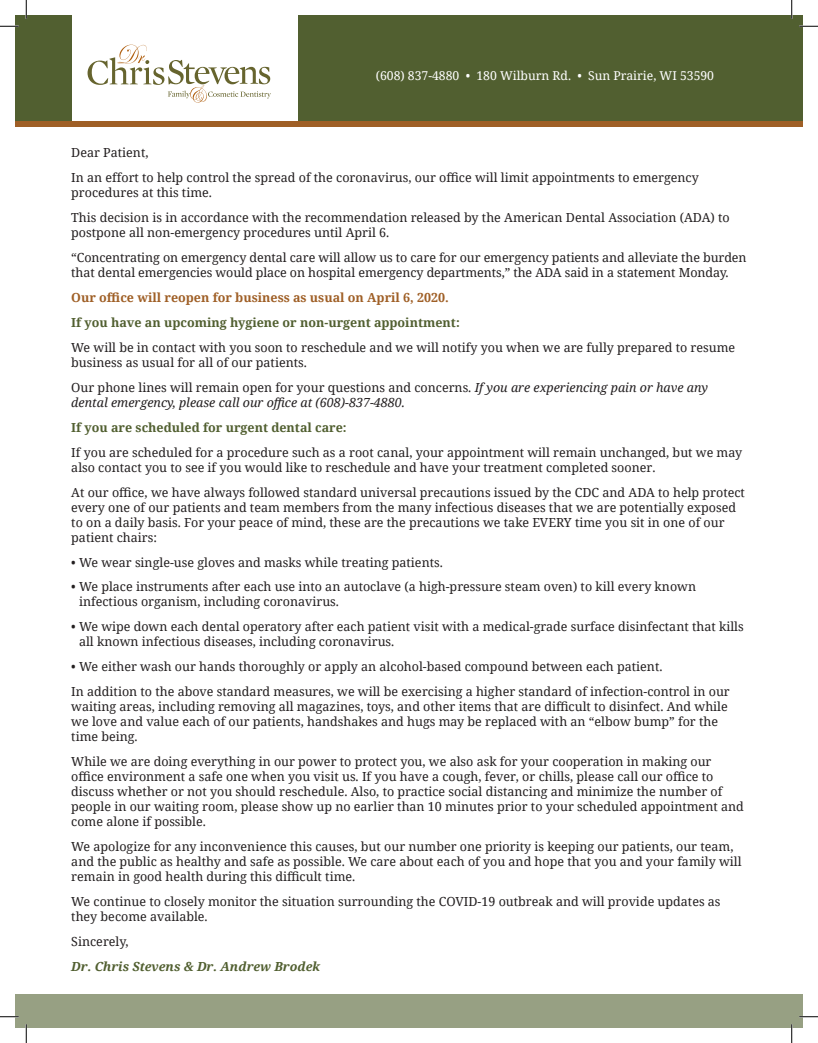
<style>
.page{position:relative;width:818px;height:1043px;background:#fff}
.page>*{position:absolute;margin:0;border:0;box-sizing:border-box;transform-origin:0 0}
.t1{font:12.5px/15px "Noto Serif";color:#231f20}
.t2{font:italic 12.5px/15px "Noto Serif";color:#231f20}
.t3{font:700 12.5px "Noto Serif";color:#515f30}
.t4{font:700 12.5px "Noto Serif";color:#9f5f26}
.t5{font:italic 700 12.5px "Noto Serif";color:#515f30}
.t6{font:12.25px "Noto Serif";color:#fff}
.s1{font-style:normal}
</style>
<div class="page">
<svg style="left:88px;top:45px;width:183px;height:58px"></svg>
<div style="left:298px;top:15px;width:504px;height:106px;background:#515f30"></div>
<div style="left:15px;top:15px;width:56px;height:106px;background:#515f30"></div>
<div style="left:15px;top:121px;width:787px;height:5px;background:#9f5f26"></div>
<div style="left:15px;top:994px;width:787px;height:34px;background:#97a083"></div>
<svg style="left:0;top:25px;width:19px;height:2px"></svg>
<svg style="left:799px;top:25px;width:19px;height:2px"></svg>
<svg style="left:0;top:1016px;width:19px;height:1px"></svg>
<svg style="left:799px;top:1015px;width:19px;height:2px"></svg>
<svg style="left:25px;top:0;width:2px;height:19px"></svg>
<svg style="left:25px;top:1024px;width:2px;height:18px"></svg>
<svg style="left:791px;top:0;width:1px;height:19px"></svg>
<svg style="left:791px;top:1024px;width:1px;height:18px"></svg>
<p class="t6" style="left:376px;top:67px;width:340px">(608) 837-4880 • 180 Wilburn Rd. • Sun Prairie, WI 53590</p>
<p class="t1" style="left:71px;top:140px;width:629px;line-height:24.9px">Dear Patient,<br>In an effort to help control the spread of the coronavirus, our office will limit appointments to emergency</p>
<p class="t1" style="left:71px;top:180px;width:660px;line-height:24.9px">procedures at this time.<br>This decision is in accordance with the recommendation released by the American Dental Association (ADA) to</p>
<p class="t1" style="left:71px;top:220px;width:676px;line-height:24.9px">postpone all non-emergency procedures until April 6.<br>“Concentrating on emergency dental care will allow us to care for our emergency patients and alleviate the burden</p>
<p class="t1" style="left:71px;top:265px;width:659px">that dental emergencies would place on hospital emergency departments,” the ADA said in a statement Monday.</p>
<p class="t4" style="left:71px;top:289px;width:379px">Our office will reopen for business as usual on April 6, 2020.</p>
<p class="t3" style="left:71px;top:314px;width:390px">If you have an upcoming hygiene or non-urgent appointment:</p>
<p class="t1" style="left:71px;top:339px;width:665px">We will be in contact with you soon to reschedule and we will notify you when we are fully prepared to resume business as usual for all of our patients.</p>
<p class="t2" style="left:71px;top:379px;width:638px"><span class="s1">Our phone lines will remain open for your questions and concerns.</span> If you are experiencing pain or have any dental emergency, please call our office at (608)-837-4880.</p>
<p class="t3" style="left:71px;top:418px;width:277px">If you are scheduled for urgent dental care:</p>
<p class="t1" style="left:71px;top:444px;width:672px">If you are scheduled for a procedure such as a root canal, your appointment will remain unchanged, but we may also contact you to see if you would like to reschedule and have your treatment completed sooner.</p>
<p class="t1" style="left:71px;top:484px;width:675px">At our office, we have always followed standard universal precautions issued by the CDC and ADA to help protect every one of our patients and team members from the many infectious diseases that we are potentially exposed to on a daily basis. For your peace of mind, these are the precautions we take EVERY time you sit in one of our patient chairs:</p>
<p class="t1" style="left:71px;top:554px;width:373px">• We wear single-use gloves and masks while treating patients.</p>
<p class="t1" style="left:79px;top:579px;width:618px;text-indent:-8px">• We place instruments after each use into an autoclave (a high-pressure steam oven) to kill every known infectious organism, including coronavirus.</p>
<p class="t1" style="left:79px;top:619px;width:666px;text-indent:-8px">• We wipe down each dental operatory after each patient visit with a medical-grade surface disinfectant that kills all known infectious diseases, including coronavirus.</p>
<p class="t1" style="left:71px;top:654px;width:660px;line-height:24.9px">• We either wash our hands thoroughly or apply an alcohol-based compound between each patient.<br>In addition to the above standard measures, we will be exercising a higher standard of infection-control in our</p>
<p class="t1" style="left:71px;top:698px;width:658px">waiting areas, including removing all magazines, toys, and other items that are difficult to disinfect. And while we love and value each of our patients, handshakes and hugs may be replaced with an “elbow bump” for the time being.</p>
<p class="t1" style="left:71px;top:753px;width:674px">While we are doing everything in our power to protect you, we also ask for your cooperation in making our office environment a safe one when you visit us. If you have a cough, fever, or chills, please call our office to discuss whether or not you should reschedule. Also, to practice social distancing and minimize the number of people in our waiting room, please show up no earlier than 10 minutes prior to your scheduled appointment and come alone if possible.</p>
<p class="t1" style="left:71px;top:838px;width:671px">We apologize for any inconvenience this causes, but our number one priority is keeping our patients, our team, and the public as healthy and safe as possible. We care about each of you and hope that you and your family will remain in good health during this difficult time.</p>
<p class="t1" style="left:71px;top:893px;width:650px">We continue to closely monitor the situation surrounding the COVID-19 outbreak and will provide updates as they become available.</p>
<p class="t1" style="left:71px;top:933px;width:59px">Sincerely,</p>
<p class="t5" style="left:71px;top:957px;width:250px">Dr. Chris Stevens &amp; Dr. Andrew Brodek</p>
</div>
